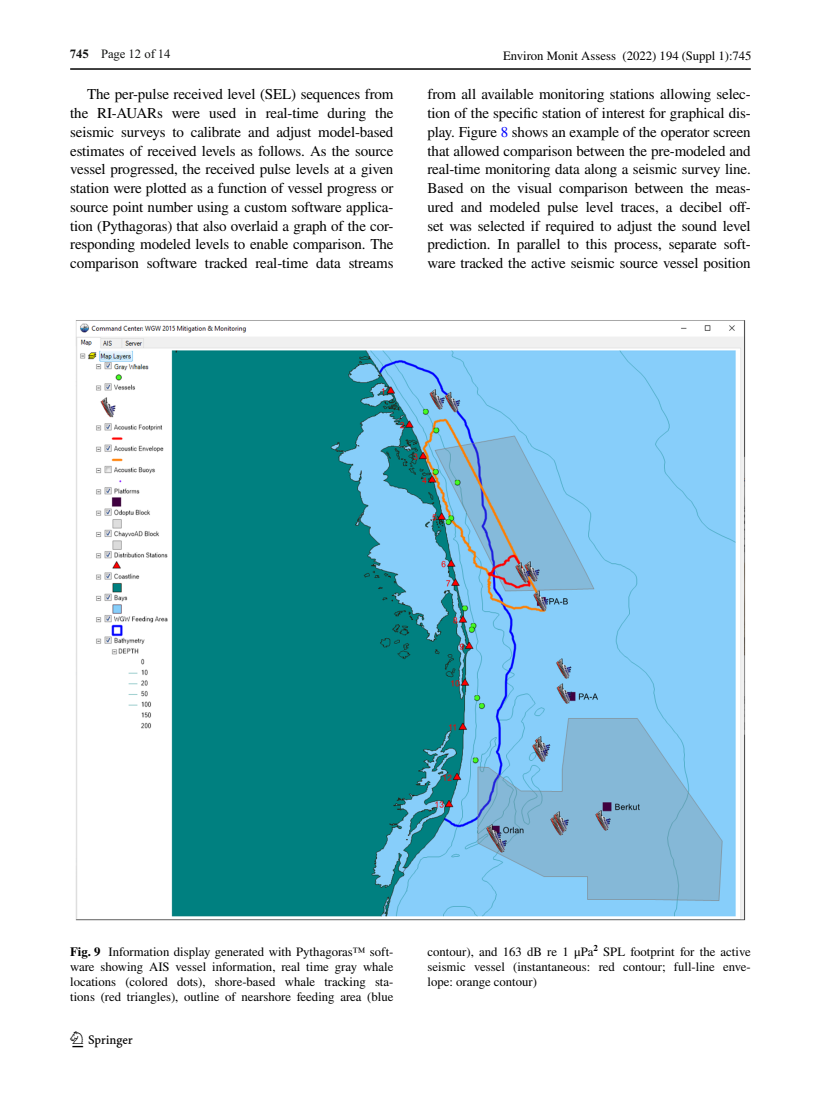
<style>
.page{position:relative;width:821px;height:1106px;background:#fff}
.page>*{position:absolute;margin:0;border:0;box-sizing:border-box;transform-origin:0 0}
.t1{font:22.5px "Springnew Regular 2";color:#000}
.t2{font:15px/18.8px "STIX Regular 2";letter-spacing:-.01em;color:#000;text-align:justify}
.t3{font:12.75px/15px "STIX Regular 2";color:#000;text-align:justify}
.t4{font:12.75px "STIX";color:#000}
.t5{font:12.75px "Adv TT3713 a 231";color:#131413}
.s1{font-family:"Adv T Tb 8864 ccf.B"}
.s2{color:#00f}
.s3{font-family:"STIX";font-weight:700}
</style>
<div class="page">
<hr style="left:70px;top:68px;width:680px;height:2px;background:#000">
<img style="left:75px;top:320px;width:671px;height:601px">
<p class="t5" style="left:70px;top:49px;width:102px"><span class="s1">745</span> Page 12 of 14</p>
<p class="t4" style="left:503px;top:47px;width:250px">Environ Monit Assess ( 2022) 194 (Suppl 1):745</p>
<p class="t2" style="left:70px;top:86px;width:325px;text-indent:17px">The per-pulse received level (SEL) sequences from the RI-AUARs were used in real-time during the seismic surveys to calibrate and adjust model-based estimates of received levels as follows. As the source vessel progressed, the received pulse levels at a given station were plotted as a function of vessel progress or source point number using a custom software applica&shy;tion (Pythagoras) that also overlaid a graph of the cor&shy;responding modeled levels to enable comparison. The comparison software tracked real-time data streams</p>
<p class="t2" style="left:427px;top:86px;width:325px">from all available monitoring stations allowing selec&shy;tion of the specific station of interest for graphical dis&shy;play. Figure <span class="s2">8</span> shows an example of the operator screen that allowed comparison between the pre-modeled and real-time monitoring data along a seismic survey line.<br>Based on the visual comparison between the meas&shy;ured and modeled pulse level traces, a decibel off&shy;set was selected if required to adjust the sound level prediction. In parallel to this process, separate soft&shy;ware tracked the active seismic source vessel position</p>
<p class="t3" style="left:70px;top:945px;width:325px"><span class="s3">Fig. 9</span> Information display generated with Pythagoras™ soft&shy;ware showing AIS vessel information, real time gray whale locations (colored dots), shore-based whale tracking sta&shy;tions (red triangles), outline of nearshore feeding area (blue</p>
<p class="t3" style="left:427px;top:945px;width:325px">contour), and 163 dB re 1 μPa<sup>2</sup> SPL footprint for the active seismic vessel (instantaneous: red contour; full-line enve&shy;lope: orange contour)</p>
<h1 class="t1" style="left:72px;top:1031px;width:62px">1 3</h1>
</div>
